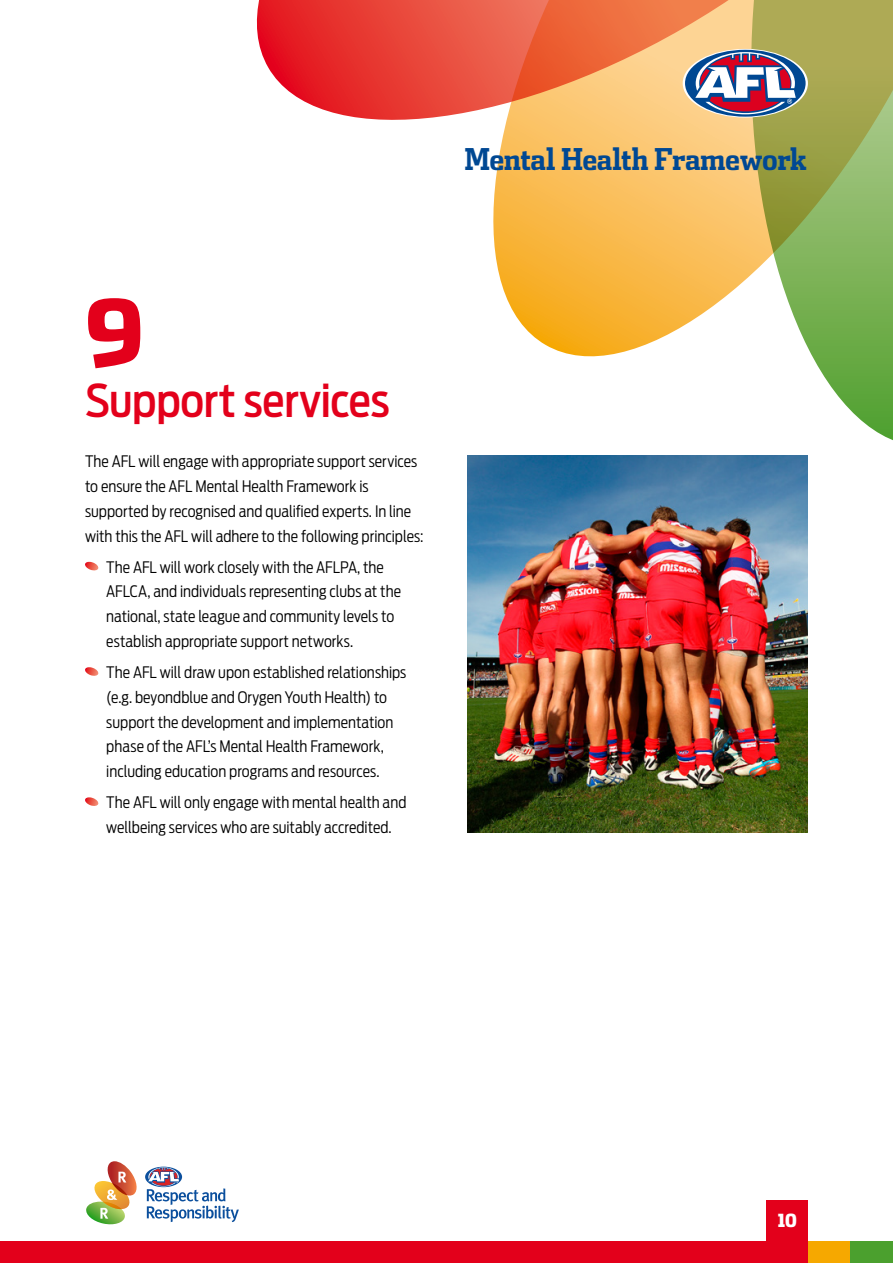
<style>
.page{position:relative;width:893px;height:1263px;background:#fff}
.page>*{position:absolute;margin:0;border:0;box-sizing:border-box;transform-origin:0 0}
.Heading_Number{font:900 91.8px "Dispatch Cond";color:#e3001b}
.Heading{font:500 45px "Antenna Cond";letter-spacing:-.005em;color:#e3001b}
.t1{font:700 30px "Dispatch Cond";letter-spacing:-.02em;color:#004893}
.t2{font:900 18px "Dispatch Cond";color:#fff}
.BodyCopy_Bullet{font:300 15.75px/24.8px "Antenna Cond";color:#000}
.BodyCopy{font:300 15.75px/24.8px "Antenna Cond";color:#000}
</style>
<div class="page">
<div style="left:767px;top:1201px;width:41px;height:41px;background:#e3001b"></div>
<div style="left:0;top:1242px;width:808px;height:21px;background:#e3001b"></div>
<div style="left:808px;top:1242px;width:42px;height:21px;background:#f6a800"></div>
<div style="left:850px;top:1242px;width:43px;height:21px;background:#4ba02e"></div>
<svg style="left:144px;top:1166px;width:39px;height:21px"></svg>
<svg style="left:145px;top:1167px;width:37px;height:20px"></svg>
<svg style="left:147px;top:1167px;width:92px;height:55px"></svg>
<svg style="left:86px;top:1161px;width:51px;height:64px"></svg>
<svg style="left:836px;top:393px;width:57px;height:47px"></svg>
<svg style="left:493px;top:150px;width:400px;height:243px"></svg>
<svg style="left:256px;top:0;width:637px;height:150px;background:#e39065"></svg>
<svg style="left:683px;top:49px;width:125px;height:69px"></svg>
<div style="left:685px;top:50px;width:121px;height:67px;background:#004893;border-radius:50%"></div>
<svg style="left:695px;top:52px;width:101px;height:62px"></svg>
<svg style="left:85px;top:562px;width:14px;height:9px"></svg>
<svg style="left:85px;top:667px;width:14px;height:9px"></svg>
<svg style="left:85px;top:797px;width:14px;height:9px"></svg>
<img style="left:468px;top:455px;width:340px;height:378px">
<h3 class="t1" style="left:464px;top:140px;width:344px">Mental Health Framework</h3>
<p class="Heading_Number" style="left:85px;top:274px;width:60px">9</p>
<p class="Heading" style="left:85px;top:374px;width:306px">Support services</p>
<p class="BodyCopy" style="left:85px;top:449px;width:340px">The AFL will engage with appropriate support services to ensure the AFL Mental Health Framework is supported by recognised and qualified experts. In line with this the AFL will adhere to the following principles:</p>
<p class="BodyCopy_Bullet" style="left:106px;top:554px;width:296px">The AFL will work closely with the AFLPA, the AFLCA, and individuals representing clubs at the national, state league and community levels to establish appropriate support networks.</p>
<p class="BodyCopy_Bullet" style="left:106px;top:660px;width:302px">The AFL will draw upon established relationships (e.g. beyondblue and Orygen Youth Health) to support the development and implementation phase of the AFL’s Mental Health Framework, including education programs and resources.</p>
<p class="BodyCopy_Bullet" style="left:106px;top:790px;width:302px">The AFL will only engage with mental health and wellbeing services who are suitably accredited.</p>
<p class="t2" style="left:778px;top:1208px;width:21px">10</p>
</div>
